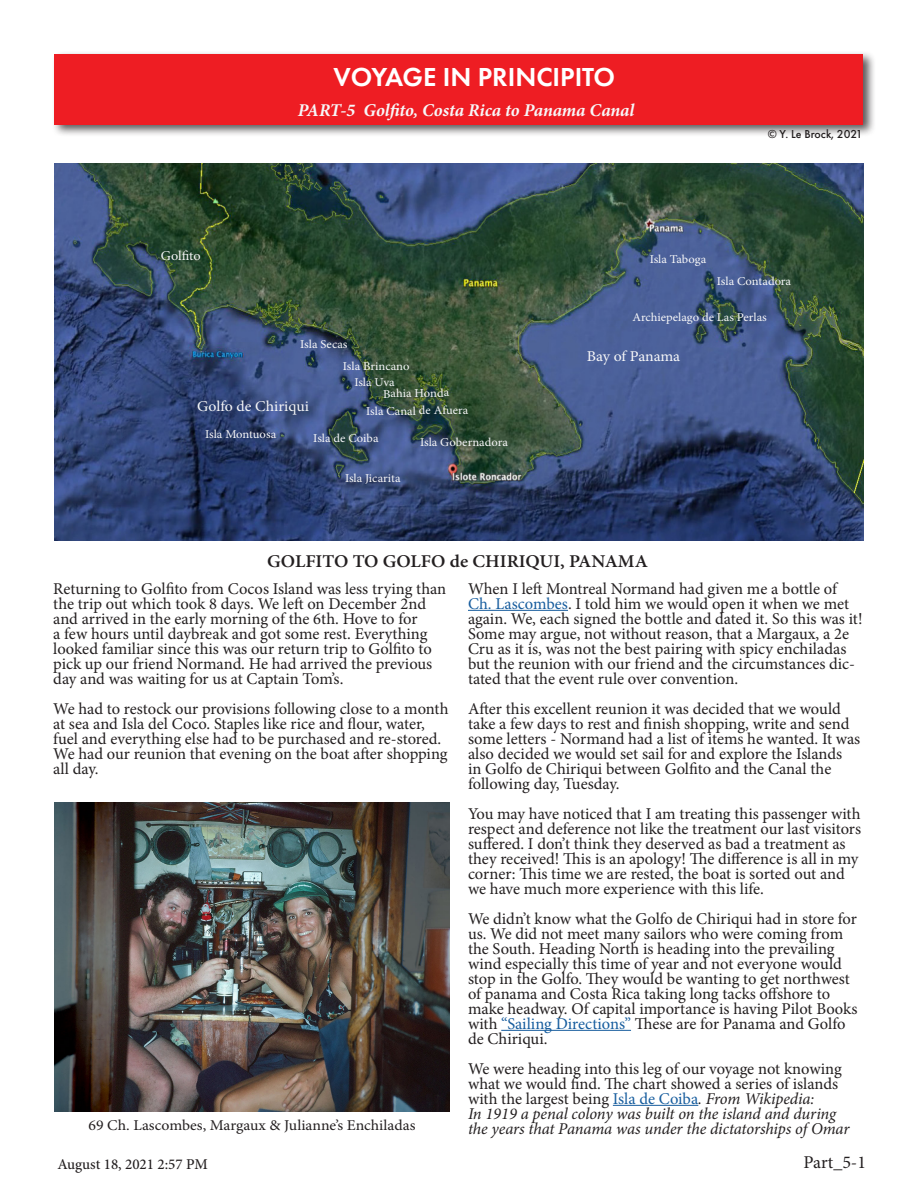
<style>
.page{position:relative;width:918px;height:1188px;background:#fff}
.page>*{position:absolute;margin:0;border:0;box-sizing:border-box;transform-origin:0 0}
.t1{font:600 27px "Futura PT";color:#fff}
.t2{font:italic 700 18px "Minion Pro";letter-spacing:-.005em;color:#f7f7f8}
.t3{font:600 18px "Minion Pro";color:#231f20;scale:1.05 1}
.t4{font:18px "Minion Pro";color:#231f20}
.t5{font:16.5px/15px "Minion Pro";letter-spacing:-.005em;color:#231f20}
.t6{font:italic 16.5px/15px "Minion Pro";letter-spacing:-.01em;color:#231f20}
.t7{font:15px "Minion Pro";color:#231f20;scale:1.05 1}
.t8{font:15px "Minion Pro";color:#f7f7f8;scale:1.05 1}
.t9{font:500 15px "Minion Pro";color:#231f20}
.t10{font:13.5px "Minion Pro";letter-spacing:-.005em;color:#f7f7f8;scale:1.05 1}
.t11{font:12px "Minion Pro";letter-spacing:-.005em;color:#f7f7f8;scale:1.05 1}
.t12{font:500 12px "Futura PT";color:#231f20}
.s1{color:#175d9e}
.s2{font-style:italic}
</style>
<div class="page">
<div style="left:51px;top:51px;width:825px;height:87px;background:#231f20;opacity:.75"></div>
<div style="left:55px;top:54px;width:808px;height:71px;background:#ee1d23"></div>
<img style="left:55px;top:803px;width:394px;height:309px">
<hr style="left:468px;top:610px;width:100px;height:1px;background:#175d9e">
<hr style="left:501px;top:1030px;width:130px;height:1px;background:#175d9e">
<hr style="left:613px;top:1105px;width:85px;height:1px;background:#175d9e">
<img style="left:55px;top:163px;width:808px;height:377px">
<h1 class="t1" style="left:333px;top:60px;width:283px">VOYAGE IN PRINCIPITO</h1>
<p class="t10" style="left:161px;top:246px;width:39px">Golfito</p>
<p class="t2" style="left:298px;top:97px;width:338px">PART-5 Golfito, Costa Rica to Panama Canal</p>
<p class="t11" style="left:650px;top:251px;width:55px">Isla Taboga</p>
<p class="t12" style="left:768px;top:127px;width:96px">© Y. Le Brock, 2021</p>
<p class="t11" style="left:717px;top:273px;width:72px">Isla Contadora</p>
<p class="t11" style="left:632px;top:309px;width:130px">Archiepelago de Las Perlas</p>
<p class="t11" style="left:300px;top:336px;width:47px">Isla Secas</p>
<p class="t11" style="left:343px;top:358px;width:65px">Isla Brincano</p>
<p class="t11" style="left:354px;top:374px;width:40px">Isla Uva</p>
<p class="t11" style="left:366px;top:403px;width:99px;rotate:-1deg">Isla Canal de Afuera</p>
<p class="t11" style="left:383px;top:386px;width:65px;rotate:-1deg">Bahia Honda</p>
<p class="t8" style="left:197px;top:396px;width:108px">Golfo de Chiriqui</p>
<p class="t11" style="left:205px;top:426px;width:69px">Isla Montuosa</p>
<p class="t11" style="left:313px;top:430px;width:64px">Isla de Coiba</p>
<p class="t11" style="left:345px;top:470px;width:54px">Isla Jicarita</p>
<p class="t11" style="left:420px;top:434px;width:85px">Isla Gobernadora</p>
<p class="t8" style="left:587px;top:346px;width:90px">Bay of Panama</p>
<p class="t3" style="left:267px;top:549px;width:364px">GOLFITO TO GOLFO de CHIRIQUI, PANAMA</p>
<p class="t5" style="left:53px;top:581px;width:394px">Returning to Golfito from Cocos Island was less trying than the trip out which took 8 days. We left on December 2nd and arrived in the early morning of the 6th. Hove to for<br>a few hours until daybreak and got some rest. Everything looked familiar since this was our return trip to Golfito to pick up our friend Normand. He had arrived the previous day and was waiting for us at Captain Tom’s.</p>
<p class="t5" style="left:53px;top:701px;width:397px">We had to restock our provisions following close to a month at sea and Isla del Coco. Staples like rice and flour, water, fuel and everything else had to be purchased and re-stored.<br>We had our reunion that evening on the boat after shopping all day.</p>
<p class="t7" style="left:89px;top:1115px;width:313px">69 Ch. Lascombes, Margaux &amp; Julianne’s Enchiladas</p>
<p class="t5" style="left:468px;top:581px;width:396px">When I left Montreal Normand had given me a bottle of<br><span class="s1">Ch. Lascombes</span>. I told him we would open it when we met again. We, each signed the bottle and dated it. So this was it!</p>
<p class="t5" style="left:468px;top:626px;width:389px">Some may argue, not without reason, that a Margaux, a 2e Cru as it is, was not the best pairing with spicy enchiladas but the reunion with our friend and the circumstances dic&shy;tated that the event rule over convention.</p>
<p class="t5" style="left:468px;top:701px;width:394px">After this excellent reunion it was decided that we would take a few days to rest and finish shopping, write and send some letters - Normand had a list of items he wanted. It was also decided we would set sail for and explore the Islands<br>in Golfo de Chiriqui between Golfito and the Canal the following day, Tuesday.</p>
<p class="t5" style="left:468px;top:806px;width:395px">You may have noticed that I am treating this passenger with respect and deference not like the treatment our last visitors suffered. I don’t think they deserved as bad a treatment as they received! This is an apology! The difference is all in my corner: This time we are rested, the boat is sorted out and we have much more experience with this life.</p>
<p class="t5" style="left:468px;top:911px;width:391px">We didn’t know what the Golfo de Chiriqui had in store for us. We did not meet many sailors who were coming from the South. Heading North is heading into the prevailing wind especially this time of year and not everyone would stop in the Golfo. They would be wanting to get northwest of panama and Costa Rica taking long tacks offshore to make headway. Of capital importance is having Pilot Books with <span class="s1">“Sailing Directions”</span> These are for Panama and Golfo de Chiriqui.</p>
<p class="t5" style="left:468px;top:1061px;width:375px">We were heading into this leg of our voyage not knowing what we would find. The chart showed a series of islands with the largest being <span class="s1">Isla de Coiba</span><span class="s2">. From Wikipedia:</span></p>
<p class="t6" style="left:468px;top:1106px;width:383px">In 1919 a penal colony was built on the island and during the years that Panama was under the dictatorships of Omar</p>
<p class="t9" style="left:57px;top:1154px;width:152px">August 18, 2021 2:57 PM</p>
<p class="t4" style="left:804px;top:1150px;width:64px">Part_5-1</p>
</div>
